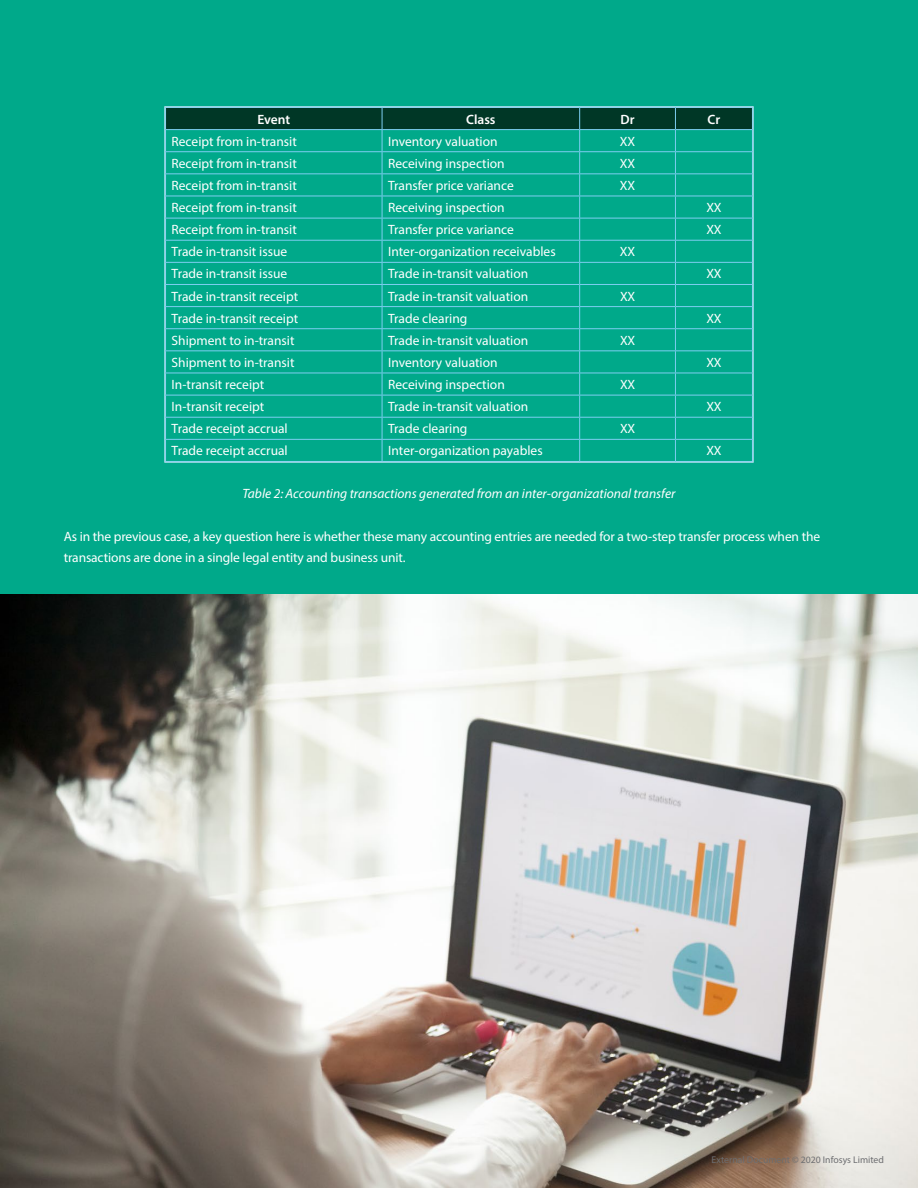
<style>
.page{position:relative;width:918px;height:1188px;background:#fff}
.page>*{position:absolute;margin:0;border:0;box-sizing:border-box;transform-origin:0 0}
.t1{font:13.5px/21px "Myriad Pro";color:#fff}
.t2{font:italic 13.5px "Myriad Pro";color:#fff}
.t3{font:600 13.5px "Myriad Pro";color:#fff}
.t4{font:9.75px "Myriad Pro";color:#6d6e71}
</style>
<div class="page">
<div style="left:0;top:0;width:918px;height:594px;background:#00a98a"></div>
<svg style="left:166px;top:108px;width:586px;height:353px"></svg>
<img style="left:0;top:594px;width:918px;height:594px">
<p class="t3" style="left:257px;top:110px;width:34px">Event</p>
<p class="t3" style="left:466px;top:110px;width:31px">Class</p>
<p class="t3" style="left:621px;top:110px;width:16px">Dr</p>
<p class="t3" style="left:708px;top:110px;width:14px">Cr</p>
<p class="t1" style="left:172px;top:130px;width:127px">Receipt from in-transit</p>
<p class="t1" style="left:388px;top:130px;width:111px">Inventory valuation</p>
<p class="t1" style="left:620px;top:130px;width:17px">XX</p>
<p class="t1" style="left:172px;top:153px;width:127px">Receipt from in-transit</p>
<p class="t1" style="left:388px;top:153px;width:118px">Receiving inspection</p>
<p class="t1" style="left:620px;top:153px;width:17px">XX</p>
<p class="t1" style="left:172px;top:175px;width:127px">Receipt from in-transit</p>
<p class="t1" style="left:388px;top:175px;width:127px">Transfer price variance</p>
<p class="t1" style="left:620px;top:175px;width:17px">XX</p>
<p class="t1" style="left:172px;top:197px;width:127px">Receipt from in-transit</p>
<p class="t1" style="left:388px;top:197px;width:118px">Receiving inspection</p>
<p class="t1" style="left:706px;top:197px;width:17px">XX</p>
<p class="t1" style="left:172px;top:219px;width:127px">Receipt from in-transit</p>
<p class="t1" style="left:388px;top:219px;width:127px">Transfer price variance</p>
<p class="t1" style="left:706px;top:219px;width:17px">XX</p>
<p class="t1" style="left:172px;top:241px;width:117px">Trade in-transit issue</p>
<p class="t1" style="left:388px;top:241px;width:169px">Inter-organization receivables</p>
<p class="t1" style="left:620px;top:241px;width:17px">XX</p>
<p class="t1" style="left:172px;top:263px;width:117px">Trade in-transit issue</p>
<p class="t1" style="left:388px;top:263px;width:142px">Trade in-transit valuation</p>
<p class="t1" style="left:706px;top:263px;width:17px">XX</p>
<p class="t1" style="left:172px;top:285px;width:128px">Trade in-transit receipt</p>
<p class="t1" style="left:388px;top:285px;width:142px">Trade in-transit valuation</p>
<p class="t1" style="left:620px;top:285px;width:17px">XX</p>
<p class="t1" style="left:172px;top:307px;width:128px">Trade in-transit receipt</p>
<p class="t1" style="left:388px;top:307px;width:81px">Trade clearing</p>
<p class="t1" style="left:706px;top:307px;width:17px">XX</p>
<p class="t1" style="left:172px;top:330px;width:125px">Shipment to in-transit</p>
<p class="t1" style="left:388px;top:330px;width:142px">Trade in-transit valuation</p>
<p class="t1" style="left:620px;top:330px;width:17px">XX</p>
<p class="t1" style="left:172px;top:352px;width:125px">Shipment to in-transit</p>
<p class="t1" style="left:388px;top:352px;width:111px">Inventory valuation</p>
<p class="t1" style="left:706px;top:352px;width:17px">XX</p>
<p class="t1" style="left:172px;top:374px;width:94px">In-transit receipt</p>
<p class="t1" style="left:388px;top:374px;width:118px">Receiving inspection</p>
<p class="t1" style="left:620px;top:374px;width:17px">XX</p>
<p class="t1" style="left:172px;top:396px;width:94px">In-transit receipt</p>
<p class="t1" style="left:388px;top:396px;width:142px">Trade in-transit valuation</p>
<p class="t1" style="left:706px;top:396px;width:17px">XX</p>
<p class="t1" style="left:172px;top:418px;width:118px">Trade receipt accrual</p>
<p class="t1" style="left:388px;top:418px;width:81px">Trade clearing</p>
<p class="t1" style="left:620px;top:418px;width:17px">XX</p>
<p class="t1" style="left:172px;top:440px;width:118px">Trade receipt accrual</p>
<p class="t1" style="left:388px;top:440px;width:156px">Inter-organization payables</p>
<p class="t1" style="left:706px;top:440px;width:17px">XX</p>
<p class="t2" style="left:243px;top:485px;width:434px">Table 2: Accounting transactions generated from an inter-organizational transfer</p>
<p class="t1" style="left:64px;top:526px;width:758px">As in the previous case, a key question here is whether these many accounting entries are needed for a two-step transfer process when the transactions are done in a single legal entity and business unit.</p>
<p class="t4" style="left:712px;top:1154px;width:174px">External Document © 2020 Infosys Limited</p>
</div>
